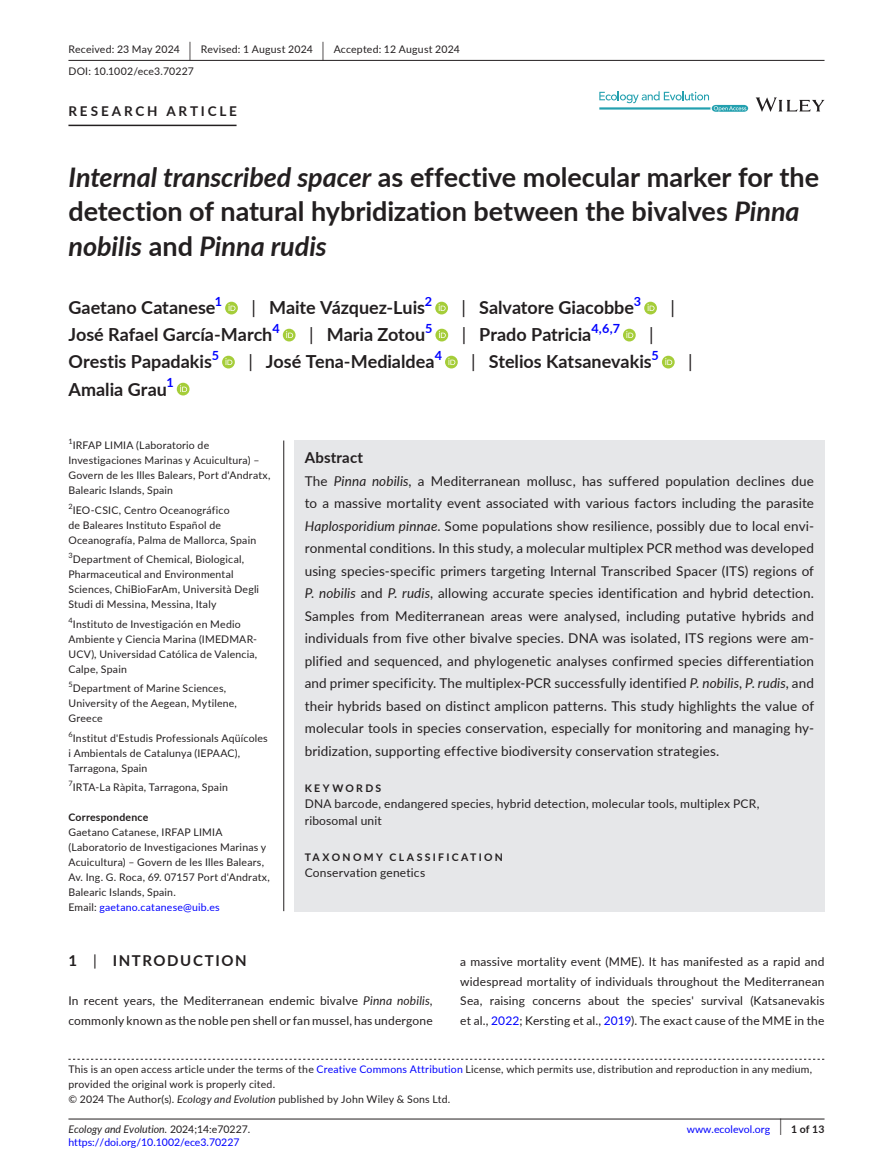
<style>
.page{position:relative;width:893px;height:1174px;background:#fff}
.page>*{position:absolute;margin:0;border:0;box-sizing:border-box;transform-origin:0 0}
.t1{font:700 27px/34.5px "Lato";color:#231f20}
.t2{font:700 18px "Lato";color:#231f20}
.t3{font:18px "Lato";color:#231f20}
.t4{font:700 15px "Lato";letter-spacing:.1em;color:#231f20}
.t5{font:700 15px "Lato";letter-spacing:.015em;color:#231f20}
.t6{font:13.5px/22.5px "Lato";letter-spacing:.01em;color:#231f20;text-align:justify}
.t7{font:700 13.5px "Lato";letter-spacing:.21em;color:#231f20}
.t8{font:700 12.6px "Lato";color:#00f}
.t9{font:12px/19.5px "Lato";letter-spacing:.015em;color:#231f20}
.t10{font:10.5px/15px "Lato";letter-spacing:.02em;color:#231f20}
.t11{font:10.5px "Lato";color:#00f}
.t12{font:700 10.5px "Lato";letter-spacing:.215em;color:#231f20}
.t13{font:italic 10.5px "Lato";color:#231f20}
.t14{font:700 10.5px "Lato";letter-spacing:.02em;color:#231f20}
.s1{font-size:19.65px}
.s2{font-style:italic}
.s3{font-weight:400}
.s4{color:#00f}
.s5{font-style:normal}
.s6{font-weight:400;font-size:17.4px}
</style>
<div class="page">
<hr style="left:68px;top:1118px;width:756px;height:1px;background:#231f20">
<svg style="left:756px;top:97px;width:68px;height:15px"></svg>
<svg style="left:599px;top:91px;width:149px;height:21px"></svg>
<hr style="left:68px;top:60px;width:756px;height:1px;background:#231f20">
<hr style="left:68px;top:125px;width:169px;height:1px;background:#231f20">
<svg style="left:225px;top:302px;width:13px;height:12px"></svg>
<svg style="left:229px;top:304px;width:6px;height:7px"></svg>
<svg style="left:435px;top:302px;width:13px;height:12px"></svg>
<svg style="left:439px;top:304px;width:7px;height:7px"></svg>
<svg style="left:644px;top:302px;width:13px;height:12px"></svg>
<svg style="left:648px;top:304px;width:6px;height:7px"></svg>
<div style="left:283px;top:329px;width:13px;height:12px;background:#a5cd39;border-radius:50%"></div>
<svg style="left:286px;top:331px;width:7px;height:7px"></svg>
<div style="left:435px;top:329px;width:13px;height:12px;background:#a5cd39;border-radius:50%"></div>
<svg style="left:439px;top:331px;width:7px;height:7px"></svg>
<div style="left:623px;top:329px;width:13px;height:12px;background:#a5cd39;border-radius:50%"></div>
<svg style="left:626px;top:331px;width:7px;height:7px"></svg>
<svg style="left:222px;top:356px;width:13px;height:12px"></svg>
<svg style="left:225px;top:358px;width:7px;height:7px"></svg>
<svg style="left:445px;top:356px;width:13px;height:12px"></svg>
<svg style="left:448px;top:358px;width:7px;height:7px"></svg>
<div style="left:662px;top:356px;width:13px;height:12px;background:#a5cd39;border-radius:50%"></div>
<svg style="left:665px;top:358px;width:7px;height:7px"></svg>
<div style="left:177px;top:383px;width:13px;height:12px;background:#a5cd39;border-radius:50%"></div>
<svg style="left:180px;top:385px;width:7px;height:7px"></svg>
<svg style="left:68px;top:1058px;width:756px;height:1px"></svg>
<hr style="left:283px;top:440px;width:1px;height:471px;background:#231f20">
<div style="left:294px;top:440px;width:530px;height:447px;background:#e6e7e9"></div>
<div style="left:294px;top:887px;width:530px;height:24px;background:#e6e7e9"></div>
<p class="t10" style="left:68px;top:38px;width:393px;line-height:21.8px">Received: 23 May 2024 <span class="s1">|</span> Revised: 1 August 2024 <span class="s1">|</span> Accepted: 12 August 2024<br>DOI: 10.1002/ece3.70227</p>
<p class="t7" style="left:68px;top:101px;width:170px">RESEARCH ARTICLE</p>
<h1 class="t1" style="left:68px;top:159px;width:752px"><span class="s2">Internal transcribed spacer</span> as effective molecular marker for the detection of natural hybridization between the bivalves <span class="s2">Pinna nobilis</span> and <span class="s2">Pinna rudis</span></h1>
<h2 class="t2" style="left:68px;top:295px;width:149px">Gaetano Catanese</h2>
<p class="t8" style="left:215px;top:292px;width:9px">1</p>
<h2 class="t2" style="left:251px;top:295px;width:175px"><span class="s3">|</span> Maite Vázquez-Luis</h2>
<p class="t8" style="left:425px;top:292px;width:9px">2</p>
<h2 class="t2" style="left:461px;top:295px;width:174px"><span class="s3">|</span> Salvatore Giacobbe</h2>
<p class="t8" style="left:634px;top:292px;width:9px">3</p>
<h2 class="t3" style="left:670px;top:295px;width:6px">|</h2>
<h2 class="t2" style="left:68px;top:322px;width:205px">José Rafael García-March</h2>
<p class="t8" style="left:272px;top:319px;width:9px">4</p>
<h2 class="t2" style="left:309px;top:322px;width:118px"><span class="s3">|</span> Maria Zotou</h2>
<p class="t8" style="left:425px;top:319px;width:9px">5</p>
<h2 class="t2" style="left:462px;top:322px;width:131px"><span class="s3">|</span> Prado Patricia</h2>
<p class="t8" style="left:591px;top:319px;width:30px">4,6,7</p>
<h2 class="t3" style="left:649px;top:322px;width:6px">|</h2>
<h2 class="t2" style="left:68px;top:349px;width:145px">Orestis Papadakis</h2>
<p class="t8" style="left:212px;top:346px;width:9px">5</p>
<h2 class="t2" style="left:248px;top:349px;width:188px"><span class="s3">|</span> José Tena-Medialdea</h2>
<p class="t8" style="left:435px;top:346px;width:9px">4</p>
<h2 class="t2" style="left:471px;top:349px;width:182px"><span class="s3">|</span> Stelios Katsanevakis</h2>
<p class="t8" style="left:652px;top:346px;width:9px">5</p>
<h2 class="t3" style="left:688px;top:349px;width:6px">|</h2>
<h2 class="t2" style="left:68px;top:376px;width:100px">Amalia Grau</h2>
<p class="t8" style="left:166px;top:373px;width:9px">1</p>
<p class="t10" style="left:68px;top:437px;width:204px"><sup>1</sup>IRFAP LIMIA (Laboratorio de Investigaciones Marinas y Acuicultura) – Govern de les Illes Balears, Port d'Andratx, Balearic Islands, Spain</p>
<p class="t10" style="left:68px;top:502px;width:189px"><sup>2</sup>IEO-CSIC, Centro Oceanográfico<br>de Baleares Instituto Español de<br>Oceanografía, Palma de Mallorca, Spain</p>
<p class="t10" style="left:68px;top:551px;width:192px"><sup>3</sup>Department of Chemical, Biological, Pharmaceutical and Environmental Sciences, ChiBioFarAm, Università Degli Studi di Messina, Messina, Italy</p>
<p class="t10" style="left:68px;top:616px;width:190px"><sup>4</sup>Instituto de Investigación en Medio<br>Ambiente y Ciencia Marina (IMEDMAR-<br>UCV), Universidad Católica de Valencia,<br>Calpe, Spain</p>
<p class="t10" style="left:68px;top:680px;width:170px"><sup>5</sup>Department of Marine Sciences,<br>University of the Aegean, Mytilene,<br>Greece</p>
<p class="t10" style="left:68px;top:730px;width:201px"><sup>6</sup>Institut d'Estudis Professionals Aqüícoles i Ambientals de Catalunya (IEPAAC),<br>Tarragona, Spain</p>
<p class="t10" style="left:68px;top:779px;width:161px"><sup>7</sup>IRTA-La Ràpita, Tarragona, Spain</p>
<p class="t14" style="left:68px;top:809px;width:81px">Correspondence</p>
<p class="t10" style="left:68px;top:824px;width:203px">Gaetano Catanese, IRFAP LIMIA (Laboratorio de Investigaciones Marinas y Acuicultura) – Govern de les Illes Balears, Av. Ing. G. Roca, 69. 07157 Port d'Andratx, Balearic Islands, Spain.<br>Email: <span class="s4">gaetano.catanese@uib.es</span></p>
<h3 class="t5" style="left:305px;top:446px;width:60px">Abstract</h3>
<p class="t6" style="left:305px;top:469px;width:511px">The <span class="s2">Pinna nobilis</span>, a Mediterranean mollusc, has suffered population declines due to a massive mortality event associated with various factors including the parasite <span class="s2">Haplosporidium pinnae</span>. Some populations show resilience, possibly due to local envi&shy;ronmental conditions. In this study, a molecular multiplex PCR method was developed using species-specific primers targeting Internal Transcribed Spacer (ITS) regions of <span class="s2">P. nobilis</span> and <span class="s2">P. rudis</span>, allowing accurate species identification and hybrid detection.<br>Samples from Mediterranean areas were analysed, including putative hybrids and individuals from five other bivalve species. DNA was isolated, ITS regions were am&shy;plified and sequenced, and phylogenetic analyses confirmed species differentiation and primer specificity. The multiplex-PCR successfully identified <span class="s2">P. nobilis</span>, <span class="s2">P. rudis</span>, and their hybrids based on distinct amplicon patterns. This study highlights the value of molecular tools in species conservation, especially for monitoring and managing hy&shy;bridization, supporting effective biodiversity conservation strategies.</p>
<p class="t12" style="left:305px;top:780px;width:78px">KEYWORDS</p>
<p class="t9" style="left:305px;top:795px;width:456px;line-height:16.5px">DNA barcode, endangered species, hybrid detection, molecular tools, multiplex PCR, ribosomal unit</p>
<p class="t12" style="left:305px;top:849px;width:200px">TAXONOMY CLASSIFICATION</p>
<p class="t9" style="left:305px;top:862px;width:122px">Conservation genetics</p>
<h3 class="t4" style="left:68px;top:950px;width:180px">1 <span class="s3">|</span> INTRODUCTION</h3>
<p class="t9" style="left:68px;top:990px;width:366px">In recent years, the Mediterranean endemic bivalve <span class="s2">Pinna nobilis</span>, commonly known as the noble pen shell or fan mussel, has undergone</p>
<p class="t9" style="left:460px;top:951px;width:366px;text-align:justify">a massive mortality event (MME). It has manifested as a rapid and widespread mortality of individuals throughout the Mediterranean Sea, raising concerns about the species' survival (Katsanevakis et al., <span class="s4">2022</span>; Kersting et al., <span class="s4">2019</span>). The exact cause of the MME in the</p>
<p class="t10" style="left:68px;top:1061px;width:745px">This is an open access article under the terms of the <span class="s4">Creative Commons Attribution</span> License, which permits use, distribution and reproduction in any medium, provided the original work is properly cited.<br>© 2024 The Author(s). <span class="s2">Ecology and Evolution</span> published by John Wiley &amp; Sons Ltd.</p>
<p class="t13" style="left:68px;top:1121px;width:183px">Ecology and Evolution. <span class="s5">2024;14:e70227.</span></p>
<p class="t12" style="left:779px;top:1121px;width:46px"><span class="s6">|</span> 1 of 13</p>
<p class="t11" style="left:68px;top:1135px;width:173px">https://doi.org/10.1002/ece3.70227</p>
<p class="t11" style="left:687px;top:1121px;width:85px">www.ecolevol.org</p>
</div>
